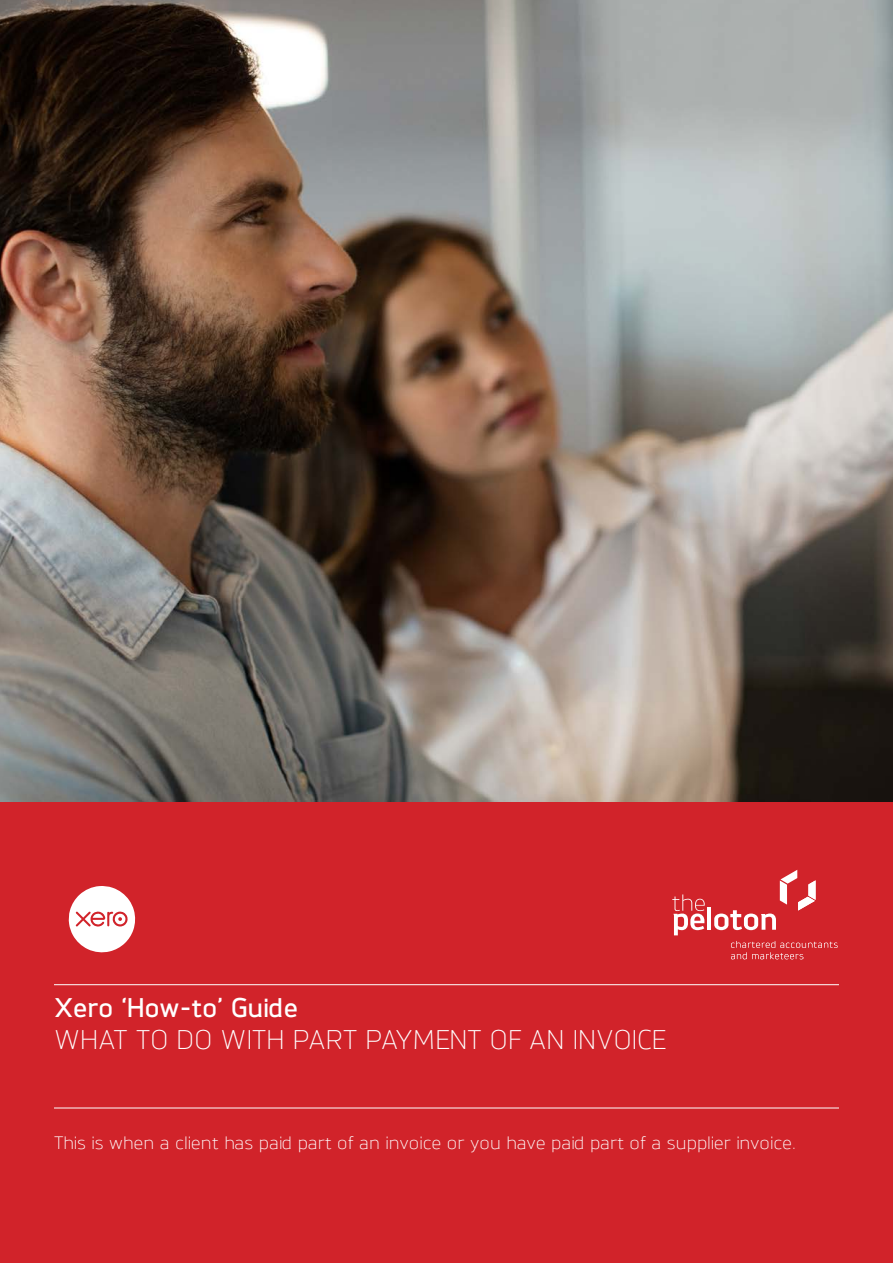
<style>
.page{position:relative;width:893px;height:1263px;background:#fff}
.page>*{position:absolute;margin:0;border:0;box-sizing:border-box;transform-origin:0 0}
.t1{font:300 27px "Brokman";color:#fff}
.t2{font:700 27px "Brokman";color:#fff}
.t3{font:300 18px "Brokman";color:#fff}
</style>
<div class="page">
<img style="left:0;top:0;width:893px;height:802px">
<div style="left:0;top:802px;width:893px;height:461px;background:#d1232a"></div>
<hr style="left:54px;top:984px;width:785px;height:1px;background:#fff">
<hr style="left:54px;top:1108px;width:785px;height:1px;background:#fff">
<svg style="left:69px;top:886px;width:66px;height:66px"></svg>
<svg style="left:731px;top:941px;width:107px;height:18px"></svg>
<hr style="left:707px;top:908px;width:4px;height:22px;background:#fff">
<svg style="left:714px;top:870px;width:101px;height:60px"></svg>
<svg style="left:672px;top:894px;width:33px;height:41px"></svg>
<p class="t2" style="left:54px;top:992px;width:246px">Xero ‘How-to’ Guide</p>
<p class="t1" style="left:54px;top:1024px;width:613px">WHAT TO DO WITH PART PAYMENT OF AN INVOICE</p>
<p class="t3" style="left:54px;top:1132px;width:743px">This is when a client has paid part of an invoice or you have paid part of a supplier invoice.</p>
</div>
